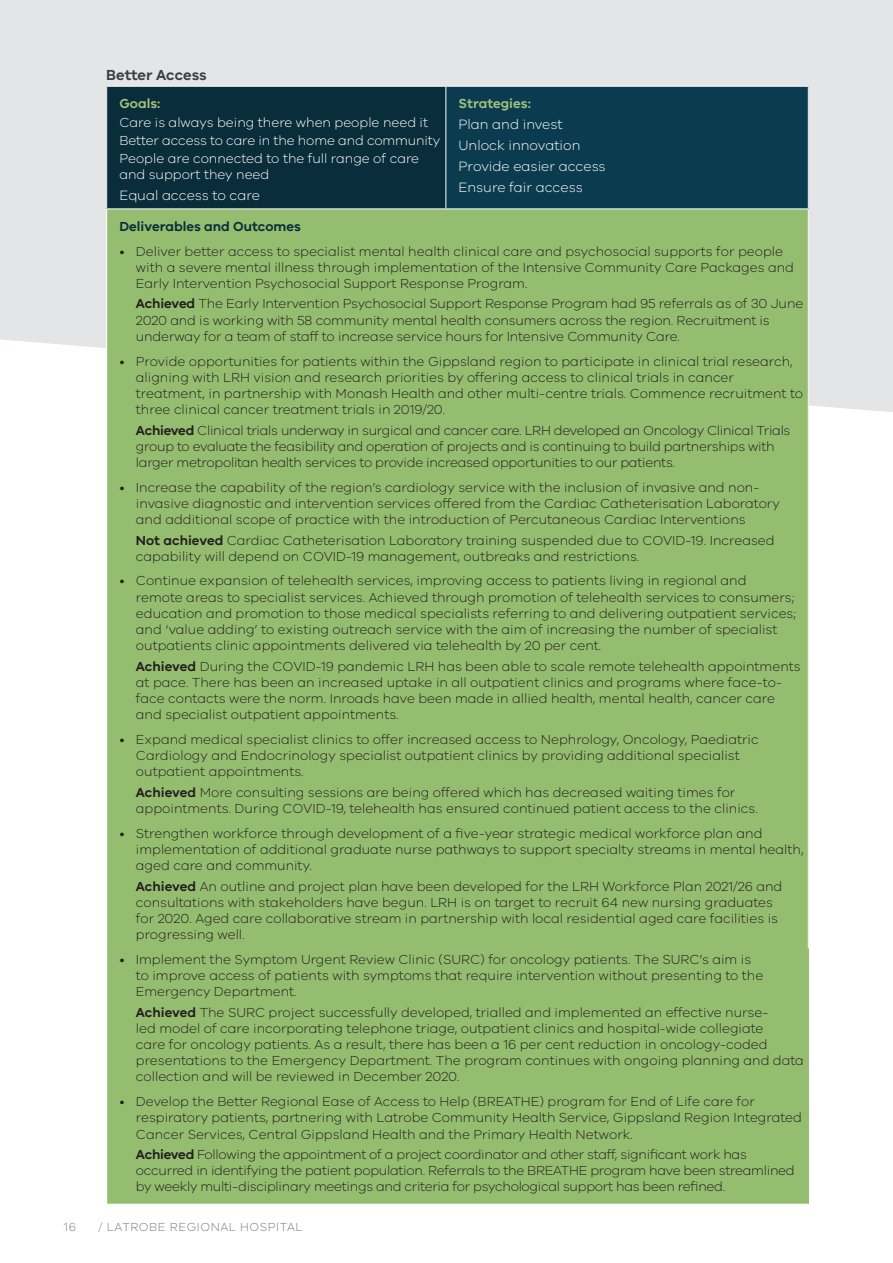
<style>
.page{position:relative;width:893px;height:1263px;background:#fff}
.page>*{position:absolute;margin:0;border:0;box-sizing:border-box;transform-origin:0 0}
.Heading_3_black{font:600 15px "VIC";color:#3e3e3f}
.Table-body_text{font:300 13.95px "VIC";color:#fff}
.Table_dot_points{font:300 13.5px/16.2px "VIC";color:#231f20}
.Table_dot_points-2{font:300 13.5px/16.2px "VIC";letter-spacing:-.02em;color:#231f20}
.Table-body_text-2{font:300 13.5px/16.2px "VIC";color:#fff}
.Table_heading_green{font:600 13.5px "VIC";color:#0a2d3b}
.Table_heading_green-2{font:600 13.5px "VIC";color:#a0c27d}
.t1{font:300 12px "VIC";letter-spacing:.05em;color:#787a7d}
.s1{font-weight:600}
</style>
<div class="page">
<div style="left:107px;top:937px;width:701px;height:267px;background:#95bd70"></div>
<div style="left:0;top:0;width:893px;height:412px;background:#e4e5e7"></div>
<div style="left:107px;top:86px;width:339px;height:123px;background:#0a2d3b"></div>
<div style="left:446px;top:86px;width:362px;height:123px;background:#0b3b4f"></div>
<div style="left:107px;top:209px;width:701px;height:739px;background:#95bd70"></div>
<hr style="left:106px;top:86px;width:340px;height:1px;background:#fff">
<hr style="left:106px;top:87px;width:1px;height:121px;background:#fff">
<hr style="left:446px;top:86px;width:363px;height:1px;background:#fff">
<hr style="left:445px;top:87px;width:1px;height:121px;background:#fff">
<hr style="left:808px;top:87px;width:1px;height:121px;background:#fff">
<hr style="left:106px;top:208px;width:340px;height:1px;background:#fff">
<hr style="left:106px;top:209px;width:1px;height:739px;background:#fff">
<hr style="left:446px;top:208px;width:363px;height:1px;background:#fff">
<hr style="left:808px;top:209px;width:1px;height:739px;background:#fff">
<p class="Heading_3_black" style="left:106px;top:66px;width:102px">Better Access</p>
<p class="Table_heading_green-2" style="left:119px;top:96px;width:42px">Goals:</p>
<p class="Table-body_text-2" style="left:119px;top:114px;width:310px">Care is always being there when people need it</p>
<p class="Table-body_text-2" style="left:119px;top:132px;width:322px">Better access to care in the home and community</p>
<p class="Table-body_text-2" style="left:119px;top:150px;width:301px">People are connected to the full range of care and support they need</p>
<p class="Table-body_text" style="left:119px;top:187px;width:142px">Equal access to care</p>
<p class="Table_heading_green-2" style="left:459px;top:96px;width:74px">Strategies:</p>
<p class="Table-body_text" style="left:459px;top:116px;width:106px">Plan and invest</p>
<p class="Table-body_text" style="left:459px;top:137px;width:123px">Unlock innovation</p>
<p class="Table-body_text" style="left:459px;top:158px;width:149px">Provide easier access</p>
<p class="Table-body_text" style="left:459px;top:179px;width:126px">Ensure fair access</p>
<p class="Table_heading_green" style="left:119px;top:218px;width:183px">Deliverables and Outcomes</p>
<p class="Table_dot_points" style="left:136px;top:242px;width:660px;text-indent:-16px">• Deliver better access to specialist mental health clinical care and psychosocial supports for people with a severe mental illness through implementation of the Intensive Community Care Packages and<br>Early Intervention Psychosocial Support Response Program.</p>
<p class="Table_dot_points" style="left:136px;top:295px;width:669px"><span class="s1">Achieved</span> The Early Intervention Psychosocial Support Response Program had 95 referrals as of 30 June<br>2020 and is working with 58 community mental health consumers across the region. Recruitment is underway for a team of staff to increase service hours for Intensive Community Care.</p>
<p class="Table_dot_points" style="left:136px;top:352px;width:669px;text-indent:-16px">• Provide opportunities for patients within the Gippsland region to participate in clinical trial research, aligning with LRH vision and research priorities by offering access to clinical trials in cancer treatment, in partnership with Monash Health and other multi-centre trials. Commence recruitment to three clinical cancer treatment trials in 2019/20.</p>
<p class="Table_dot_points-2" style="left:136px;top:421px;width:656px"><span class="s1">Achieved</span> Clinical trials underway in surgical and cancer care. LRH developed an Oncology Clinical Trials group to evaluate the feasibility and operation of projects and is continuing to build partnerships with larger metropolitan health services to provide increased opportunities to our patients.</p>
<p class="Table_dot_points" style="left:136px;top:479px;width:645px;text-indent:-16px">• Increase the capability of the region’s cardiology service with the inclusion of invasive and non&shy;invasive diagnostic and intervention services offered from the Cardiac Catheterisation Laboratory and additional scope of practice with the introduction of Percutaneous Cardiac Interventions</p>
<p class="Table_dot_points" style="left:136px;top:531px;width:640px"><span class="s1">Not achieved</span> Cardiac Catheterisation Laboratory training suspended due to COVID-19. Increased capability will depend on COVID-19 management, outbreaks and restrictions.</p>
<p class="Table_dot_points" style="left:136px;top:572px;width:662px;text-indent:-16px">• Continue expansion of telehealth services, improving access to patients living in regional and remote areas to specialist services. Achieved through promotion of telehealth services to consumers; education and promotion to those medical specialists referring to and delivering outpatient services; and ‘value adding’ to existing outreach service with the aim of increasing the number of specialist outpatients clinic appointments delivered via telehealth by 20 per cent.</p>
<p class="Table_dot_points" style="left:136px;top:658px;width:666px"><span class="s1">Achieved</span> During the COVID-19 pandemic LRH has been able to scale remote telehealth appointments at pace. There has been an increased uptake in all outpatient clinics and programs where face-to&shy;face contacts were the norm. Inroads have been made in allied health, mental health, cancer care and specialist outpatient appointments.</p>
<p class="Table_dot_points" style="left:136px;top:731px;width:624px;text-indent:-16px">• Expand medical specialist clinics to offer increased access to Nephrology, Oncology, Paediatric<br>Cardiology and Endocrinology specialist outpatient clinics by providing additional specialist outpatient appointments.</p>
<p class="Table_dot_points" style="left:136px;top:784px;width:623px"><span class="s1">Achieved</span> More consulting sessions are being offered which has decreased waiting times for appointments. During COVID-19, telehealth has ensured continued patient access to the clinics.</p>
<p class="Table_dot_points" style="left:136px;top:825px;width:669px;text-indent:-16px">• Strengthen workforce through development of a five-year strategic medical workforce plan and implementation of additional graduate nurse pathways to support specialty streams in mental health, aged care and community.</p>
<p class="Table_dot_points" style="left:136px;top:877px;width:648px"><span class="s1">Achieved</span> An outline and project plan have been developed for the LRH Workforce Plan 2021/26 and consultations with stakeholders have begun. LRH is on target to recruit 64 new nursing graduates for 2020. Aged care collaborative stream in partnership with local residential aged care facilities is progressing well.</p>
<p class="Table_dot_points" style="left:136px;top:951px;width:629px;text-indent:-16px">• Implement the Symptom Urgent Review Clinic (SURC) for oncology patients. The SURC’s aim is to improve access of patients with symptoms that require intervention without presenting to the<br>Emergency Department.</p>
<p class="Table_dot_points" style="left:136px;top:1003px;width:669px"><span class="s1">Achieved</span> The SURC project successfully developed, trialled and implemented an effective nurse-<br>led model of care incorporating telephone triage, outpatient clinics and hospital-wide collegiate<br>care for oncology patients. As a result, there has been a 16 per cent reduction in oncology-coded presentations to the Emergency Department. The program continues with ongoing planning and data collection and will be reviewed in December 2020.</p>
<p class="Table_dot_points" style="left:136px;top:1093px;width:667px;text-indent:-16px">• Develop the Better Regional Ease of Access to Help (BREATHE) program for End of Life care for respiratory patients, partnering with Latrobe Community Health Service, Gippsland Region Integrated<br>Cancer Services, Central Gippsland Health and the Primary Health Network.</p>
<p class="Table_dot_points-2" style="left:136px;top:1146px;width:660px"><span class="s1">Achieved</span> Following the appointment of a project coordinator and other staff, significant work has occurred in identifying the patient population. Referrals to the BREATHE program have been streamlined by weekly multi-disciplinary meetings and criteria for psychological support has been refined.</p>
<p class="t1" style="left:64px;top:1220px;width:14px">16</p>
<p class="t1" style="left:99px;top:1220px;width:205px">/ LATROBE REGIONAL HOSPITAL</p>
</div>
